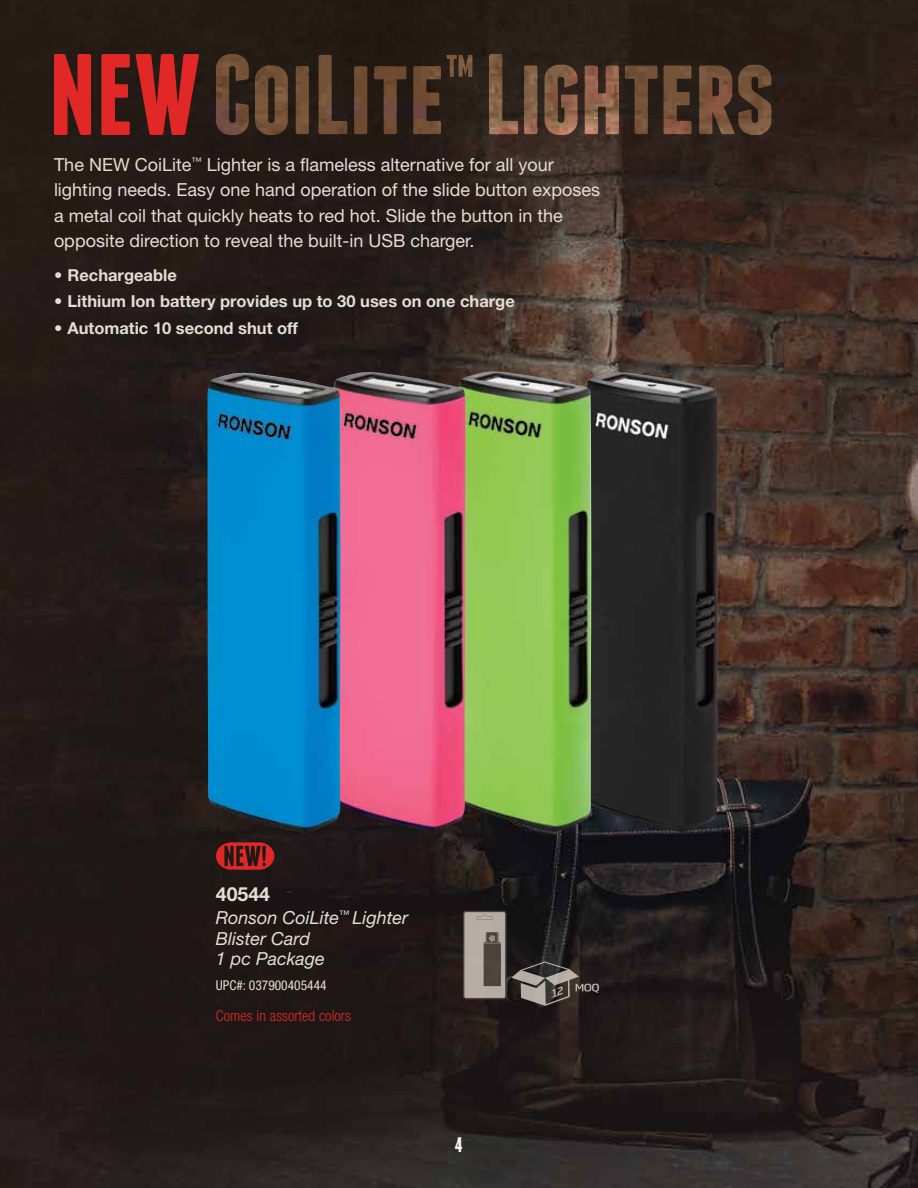
<style>
.page{position:relative;width:918px;height:1188px;background:#fff}
.page>*{position:absolute;margin:0;border:0;box-sizing:border-box;transform-origin:0 0}
.t1{font:700 21px "Franchise Free";color:#f8f6f3}
.t2{font:700 19.5px "Helvetica Neue";color:#e5ded4}
.t3{font:18px/25.5px "Helvetica Neue";color:#e5ded4}
.t4{font:italic 18px/20.2px "Helvetica Neue";color:#e5ded4}
.t5{font:700 16.5px "Helvetica Neue";color:#e5ded4}
.t6{font:300 condensed 15px "Helvetica Neue";color:#e12827}
.t7{font:condensed 13.5px "Helvetica Neue";color:#e5ded4}
</style>
<div class="page">
<img style="left:0;top:0;width:918px;height:1188px">
<img style="left:585px;top:372px;width:133px;height:461px">
<img style="left:465px;top:372px;width:126px;height:460px">
<img style="left:333px;top:372px;width:132px;height:460px">
<svg style="left:216px;top:842px;width:58px;height:28px;background:#87211f"></svg>
<svg style="left:216px;top:54px;width:33px;height:81px;background:#583d2d"></svg>
<svg style="left:255px;top:65px;width:33px;height:70px;background:#644730"></svg>
<div style="left:296px;top:66px;width:13px;height:68px;background:#725136;border-radius:2px"></div>
<svg style="left:318px;top:55px;width:29px;height:79px;background:#4e3827"></svg>
<svg style="left:354px;top:66px;width:13px;height:68px"></svg>
<svg style="left:374px;top:66px;width:33px;height:68px;background:#493224"></svg>
<svg style="left:413px;top:66px;width:28px;height:68px;background:#5d412d"></svg>
<svg style="left:447px;top:55px;width:26px;height:22px"></svg>
<svg style="left:54px;top:54px;width:37px;height:81px;background:#c12523"></svg>
<svg style="left:101px;top:54px;width:29px;height:81px;background:#aa2321"></svg>
<svg style="left:136px;top:54px;width:63px;height:81px;background:#a02320"></svg>
<svg style="left:489px;top:54px;width:29px;height:80px;background:#5e4534"></svg>
<svg style="left:524px;top:65px;width:13px;height:69px"></svg>
<svg style="left:544px;top:65px;width:34px;height:70px;background:#76533e"></svg>
<svg style="left:585px;top:65px;width:34px;height:69px;background:#865d48"></svg>
<svg style="left:625px;top:65px;width:67px;height:69px;background:#543c2a"></svg>
<svg style="left:699px;top:65px;width:73px;height:70px;background:#604430"></svg>
<img style="left:208px;top:373px;width:133px;height:460px">
<svg style="left:463px;top:911px;width:136px;height:95px;background:#4f4a47"></svg>
<p class="t3" style="left:54px;top:152px;width:548px">The NEW CoiLite<sup>™</sup> Lighter is a flameless alternative for all your lighting needs. Easy one hand operation of the slide button exposes a metal coil that quickly heats to red hot. Slide the button in the opposite direction to reveal the built-in USB charger.</p>
<p class="t5" style="left:54px;top:265px;width:124px">• Rechargeable</p>
<p class="t5" style="left:54px;top:291px;width:462px">• Lithium Ion battery provides up to 30 uses on one charge</p>
<p class="t5" style="left:54px;top:318px;width:245px">• Automatic 10 second shut off</p>
<p class="t2" style="left:216px;top:882px;width:56px">40544</p>
<p class="t4" style="left:216px;top:908px;width:194px">Ronson CoiLite<sup>™</sup> Lighter<br>Blister Card<br>1 pc Package</p>
<p class="t7" style="left:216px;top:977px;width:112px">UPC#: 037900405444</p>
<p class="t6" style="left:216px;top:1007px;width:136px">Comes in assorted colors</p>
<p class="t1" style="left:455px;top:1135px;width:10px">4</p>
</div>
